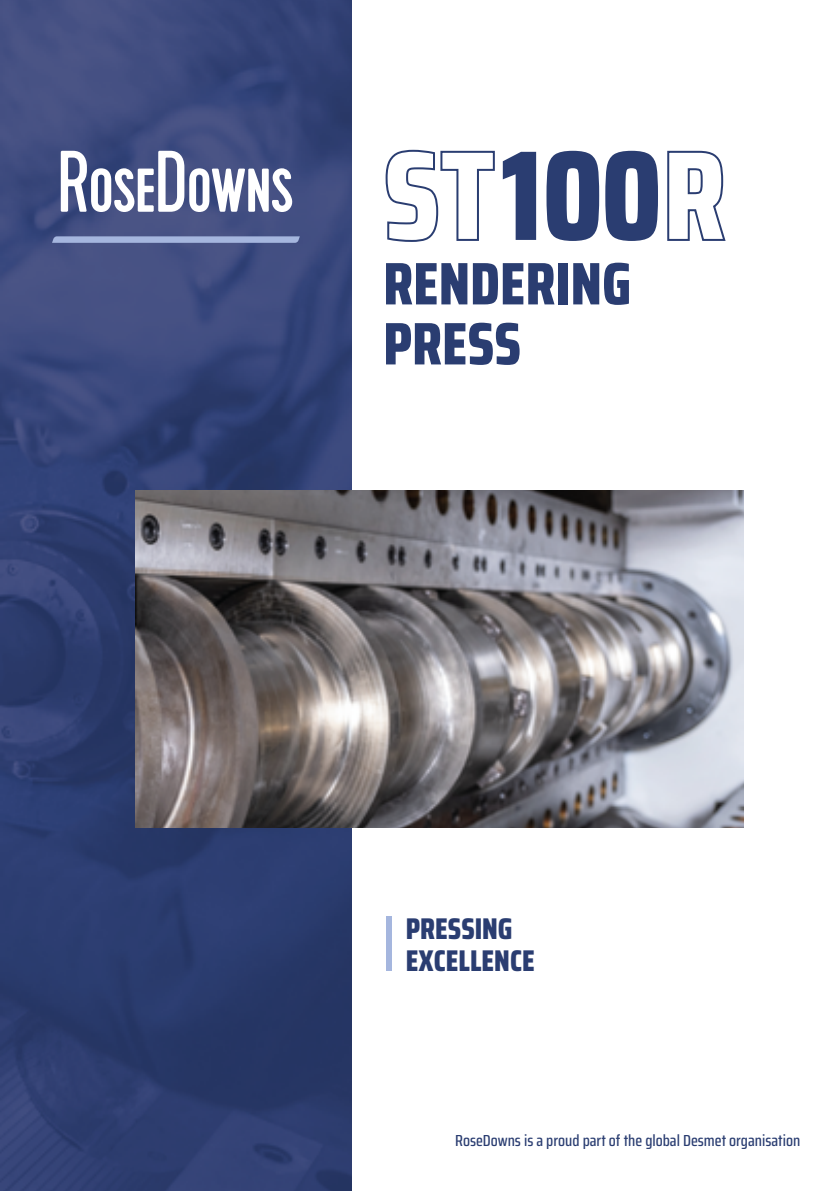
<style>
.page{position:relative;width:840px;height:1191px;background:#fff}
.page>*{position:absolute;margin:0;border:0;box-sizing:border-box;transform-origin:0 0}
.t1{font:800 128px "Saira Condensed";color:#2a3d71}
.t2{font:800 60px/60px "Saira Condensed";color:#2a3d71}
.t3{font:800 30px/32px "Saira Condensed";color:#2a3d71}
.t4{font:500 16px "Saira Condensed";color:#2a3d71}
</style>
<div class="page">
<img style="left:0;top:0;width:351px;height:1191px">
<img style="left:135px;top:491px;width:608px;height:336px">
<svg style="left:385px;top:149px;width:110px;height:93px"></svg>
<svg style="left:667px;top:150px;width:59px;height:91px"></svg>
<div style="left:386px;top:916px;width:5px;height:54px;background:#a5b6de"></div>
<svg style="left:5px;top:102px;width:341px;height:190px;background:#404c7f"></svg>
<svg style="left:61px;top:151px;width:231px;height:61px"></svg>
<svg style="left:52px;top:236px;width:248px;height:7px;background:#9cadd6"></svg>
<h1 class="t1" style="left:501px;top:97px;width:162px">100</h1>
<h2 class="t2" style="left:383px;top:253px;width:249px">RENDERING<br>PRESS</h2>
<h3 class="t3" style="left:405px;top:912px;width:130px">PRESSING<br>EXCELLENCE</h3>
<p class="t4" style="left:455px;top:1128px;width:346px">RoseDowns is a proud part of the global Desmet organisation</p>
</div>
